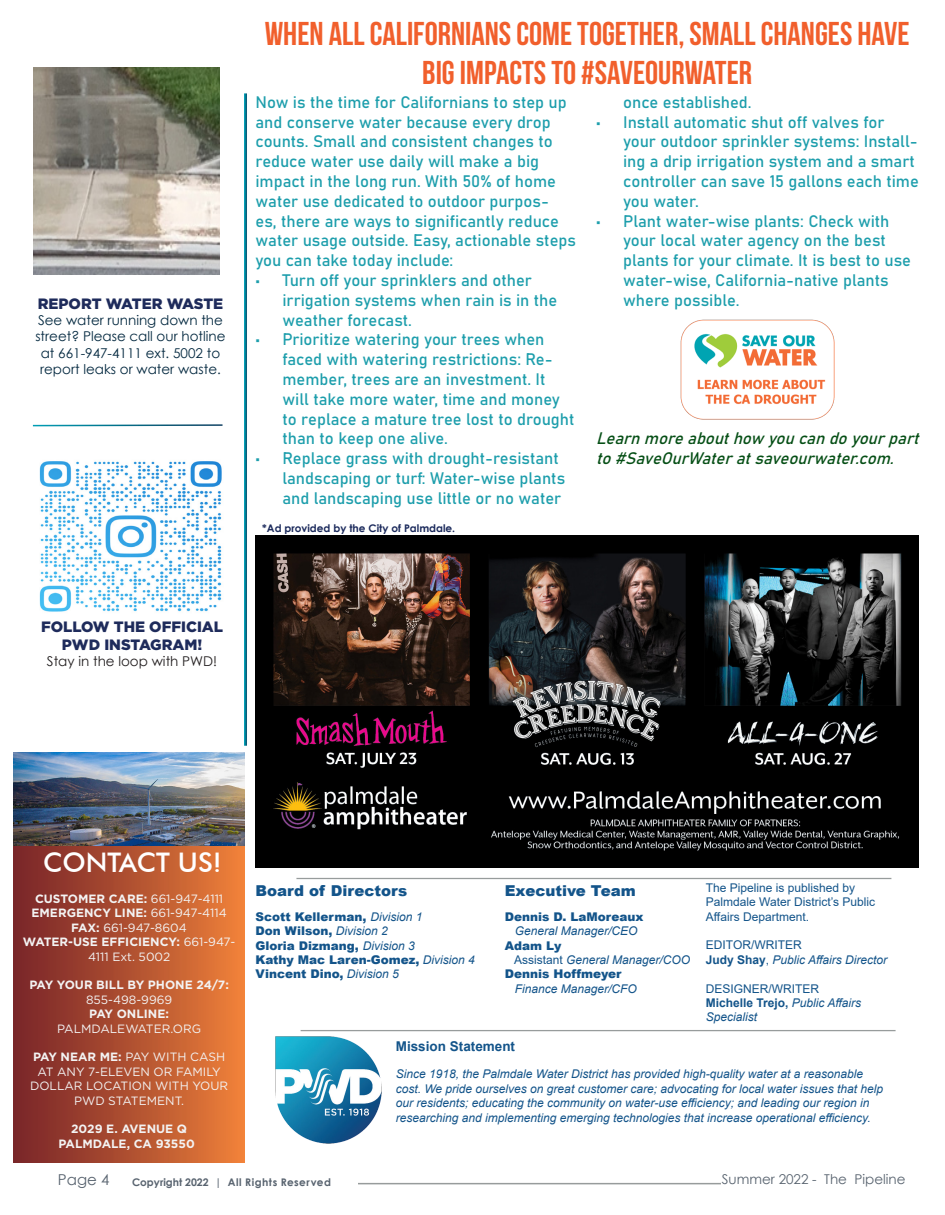
<style>
.page{position:relative;width:945px;height:1215px;background:#fff}
.page>*{position:absolute;margin:0;border:0;box-sizing:border-box;transform-origin:0 0}
.t1{font:33px/39.6px "Bebas Neue";color:#f15f2c;text-align:center}
.t2{font:500 27px "Futura BT";color:#fff}
.t3{font:16.5px/19.8px "Bahnschrift";color:#1d9eac}
.t4{font:italic 16.5px/19.8px "Bahnschrift";color:#064f16}
.t5{font:900 15px/18px "Gotham";color:#1e2b5b;text-align:center}
.t6{font:900 15px "Arial";color:#13548a}
.t7{font:15px "Century Gothic";color:#58636f}
.t8{font:13.5px/16.2px "Century Gothic";color:#042940;text-align:center}
.t9{font:13.5px "Century Gothic";color:#58636f}
.t10{font:13.5px "Century Gothic";color:#231f20}
.t11{font:700 13.5px "Arial";color:#13548a}
.t12{font:italic 12px/14.4px "Arial";color:#13548a}
.t13{font:700 12px/14.4px "Gotham";color:#f3f3f3;text-align:center}
.t14{font:900 12px "Arial";color:#13548a}
.t15{font:12px/14.4px "Gotham";color:#f3f3f3;text-align:center}
.t16{font:12px/14.4px "Arial";color:#13548a}
.t17{font:700 10.5px "Century Gothic";letter-spacing:.035em;color:#58636f}
.t18{font:700 10.5px "Century Gothic";color:#1a295b}
.s1{font-weight:400}
.s2{font-weight:700}
.s3{font-weight:400;font-style:italic}
.s4{font-style:normal}
.s5{font-weight:700;font-style:normal}
</style>
<div class="page">
<img style="left:39px;top:461px;width:183px;height:151px">
<hr style="left:358px;top:1183px;width:363px;height:1px;background:#979c9c">
<img style="left:275px;top:1036px;width:107px;height:108px">
<hr style="left:296px;top:878px;width:595px;height:1px;background:#979c9c">
<hr style="left:301px;top:1030px;width:595px;height:1px;background:#979c9c">
<div style="left:14px;top:838px;width:230px;height:325px;background:linear-gradient(to right,#752329,#ed7f39)"></div>
<img style="left:14px;top:752px;width:230px;height:93px">
<img style="left:256px;top:535px;width:663px;height:332px">
<img style="left:33px;top:68px;width:187px;height:207px">
<svg style="left:32px;top:424px;width:191px;height:3px"></svg>
<img style="left:681px;top:319px;width:153px;height:101px">
<p class="t5" style="left:38px;top:295px;width:187px">REPORT WATER WASTE</p>
<p class="t8" style="left:35px;top:312px;width:192px">See water running down the street? Please call our hotline at 661-947-4111 ext. 5002 to report leaks or water waste.</p>
<p class="t1" style="left:265px;top:13px;width:646px">WHEN ALL CALIFORNIANS COME TOGETHER, SMALL CHANGES HAVE<br>BIG IMPACTS TO #SAVEOURWATER</p>
<p class="t3" style="left:256px;top:91px;width:322px">Now is the time for Californians to step up and conserve water because every drop counts. Small and consistent changes to reduce water use daily will make a big impact in the long run. With 50% of home water use dedicated to outdoor purpos-<br>es, there are ways to significantly reduce water usage outside. Easy, actionable steps you can take today include:</p>
<p class="t3" style="left:283px;top:269px;width:276px;text-indent:-27px">• Turn off your sprinklers and other irrigation systems when rain is in the weather forecast.</p>
<p class="t3" style="left:283px;top:329px;width:293px;text-indent:-27px">• Prioritize watering your trees when faced with watering restrictions: Re&shy;member, trees are an investment. It will take more water, time and money to replace a mature tree lost to drought than to keep one alive.</p>
<p class="t3" style="left:283px;top:447px;width:284px;text-indent:-27px">• Replace grass with drought-resistant landscaping or turf: Water-wise plants and landscaping use little or no water</p>
<p class="t18" style="left:262px;top:520px;width:194px">*Ad provided by the City of Palmdale.</p>
<p class="t3" style="left:623px;top:91px;width:130px">once established.</p>
<p class="t3" style="left:623px;top:111px;width:297px;text-indent:-27px">• Install automatic shut off valves for your outdoor sprinkler systems: Install&shy;ing a drip irrigation system and a smart controller can save 15 gallons each time you water.</p>
<p class="t3" style="left:623px;top:210px;width:289px;text-indent:-27px">• Plant water-wise plants: Check with your local water agency on the best plants for your climate. It is best to use water-wise, California-native plants where possible.</p>
<p class="t4" style="left:596px;top:428px;width:330px">Learnmoreabouthow youcandoyourpart to#SaveOurWateratsaveourwater.com.</p>
<p class="t5" style="left:41px;top:617px;width:184px">FOLLOW THE OFFICIAL<br>PWD INSTAGRAM!</p>
<p class="t10" style="left:47px;top:652px;width:172px">Stay in the loop with PWD!</p>
<p class="t2" style="left:43px;top:846px;width:180px">CONTACT US!</p>
<p class="t13" style="left:35px;top:892px;width:190px">CUSTOMER CARE: <span class="s1">661-947-4111</span></p>
<p class="t13" style="left:32px;top:906px;width:197px">EMERGENCY LINE: <span class="s1">661-947-4114</span></p>
<p class="t15" style="left:71px;top:920px;width:117px"><span class="s2">FAX:</span> 661-947-8604</p>
<p class="t13" style="left:23px;top:935px;width:214px">WATER-USE EFFICIENCY: <span class="s1">661-947-<br>4111 Ext. 5002</span></p>
<p class="t13" style="left:29px;top:978px;width:201px">PAY YOUR BILL BY PHONE 24/7:<br><span class="s1">855-498-9969</span></p>
<p class="t13" style="left:89px;top:1007px;width:81px">PAY ONLINE:</p>
<p class="t15" style="left:57px;top:1021px;width:146px">PALMDALEWATER.ORG</p>
<p class="t15" style="left:30px;top:1050px;width:200px"><span class="s2">PAY NEAR ME:</span> PAY WITH CASH<br>AT ANY 7-ELEVEN OR FAMILY<br>DOLLAR LOCATION WITH YOUR<br>PWD STATEMENT.</p>
<p class="t13" style="left:71px;top:1122px;width:117px">2029 E. AVENUE Q</p>
<p class="t13" style="left:58px;top:1136px;width:138px">PALMDALE, CA 93550</p>
<p class="t6" style="left:256px;top:879px;width:153px">Board of Directors</p>
<p class="t14" style="left:256px;top:908px;width:168px">Scott Kellerman, <span class="s3">Division 1</span></p>
<p class="t14" style="left:256px;top:922px;width:134px">Don Wilson, <span class="s3">Division 2</span></p>
<p class="t14" style="left:256px;top:937px;width:161px">Gloria Dizmang, <span class="s3">Division 3</span></p>
<p class="t14" style="left:256px;top:951px;width:221px">Kathy Mac Laren-Gomez, <span class="s3">Division 4</span></p>
<p class="t14" style="left:256px;top:965px;width:145px">Vincent Dino, <span class="s3">Division 5</span></p>
<p class="t6" style="left:505px;top:879px;width:132px">Executive Team</p>
<p class="t14" style="left:505px;top:908px;width:140px">Dennis D. LaMoreaux</p>
<p class="t12" style="left:515px;top:924px;width:124px">General Manager/CEO</p>
<p class="t14" style="left:505px;top:937px;width:58px">Adam Ly</p>
<p class="t12" style="left:514px;top:953px;width:178px"><span class="s4">Assistant</span> General Manager/COO</p>
<p class="t14" style="left:505px;top:965px;width:118px">Dennis Hoffmeyer</p>
<p class="t12" style="left:515px;top:982px;width:124px">Finance Manager/CFO</p>
<p class="t16" style="left:706px;top:880px;width:151px">The Pipeline is published by</p>
<p class="t16" style="left:706px;top:895px;width:171px">Palmdale Water District’s Public<br>Affairs Department.</p>
<p class="t16" style="left:706px;top:938px;width:97px">EDITOR/WRITER</p>
<p class="t12" style="left:706px;top:953px;width:183px"><span class="s5">Judy Shay</span><span class="s4">,</span> Public Affairs Director</p>
<p class="t16" style="left:706px;top:981px;width:115px">DESIGNER/WRITER</p>
<p class="t12" style="left:706px;top:996px;width:157px"><span class="s5">Michelle Trejo,</span> Public Affairs<br>Specialist</p>
<p class="t11" style="left:396px;top:1037px;width:121px">Mission Statement</p>
<p class="t12" style="left:396px;top:1067px;width:489px">Since 1918, the Palmdale Water District has provided high-quality water at a reasonable cost. We pride ourselves on great customer care; advocating for local water issues that help our residents; educating the community on water-use efficiency; and leading our region in researching and implementing emerging technologies that increase operational efficiency.</p>
<p class="t7" style="left:58px;top:1169px;width:53px">Page 4</p>
<p class="t17" style="left:132px;top:1174px;width:200px">Copyright 2022 | All Rights Reserved</p>
<p class="t9" style="left:722px;top:1170px;width:185px">Summer 2022 - The Pipeline</p>
</div>
